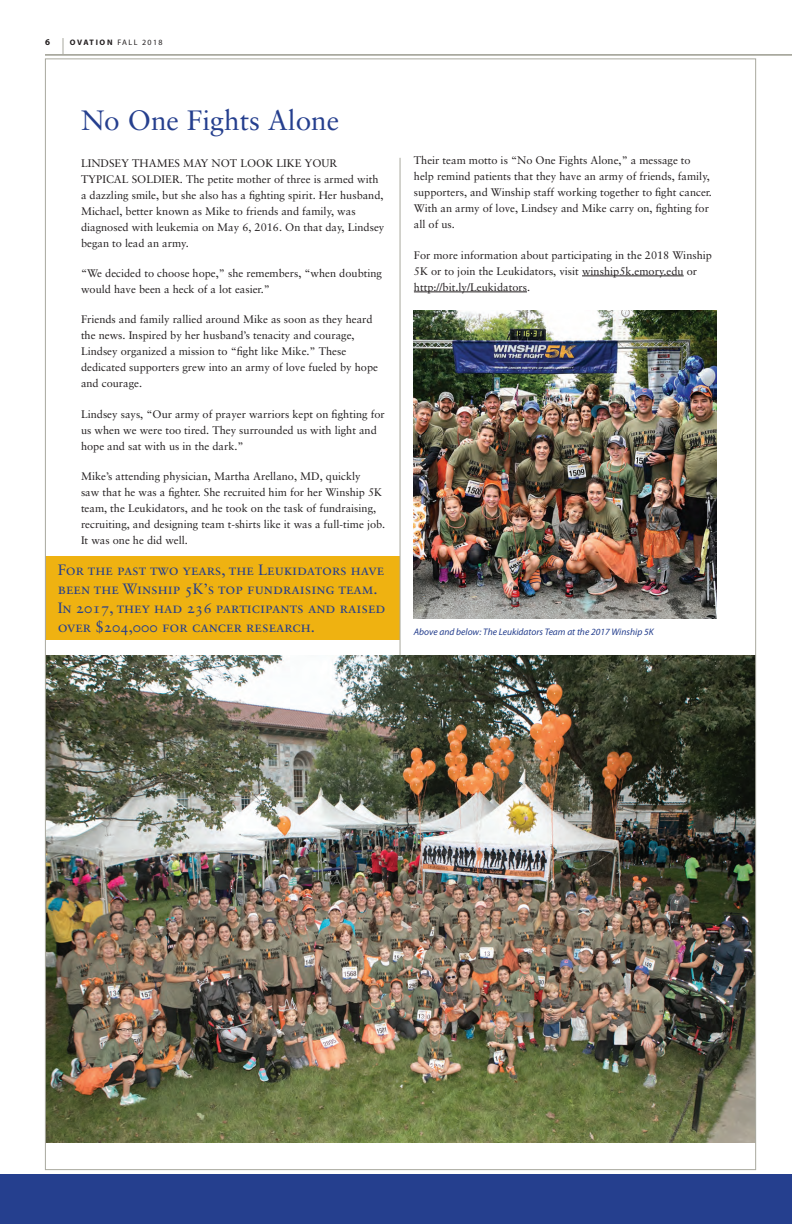
<style>
.page{position:relative;width:792px;height:1224px;background:#fff}
.page>*{position:absolute;margin:0;border:0;box-sizing:border-box;transform-origin:0 0}
.Reg_story_heads_28pt{font:28px "Sabon";color:#253f8e}
.Pull-out_quotes{font:15px/19px "Sabon Roman SC";color:#253f8e}
._11_16_body_copy{font:11px/16px "Sabon";color:#231f20}
.captions{font:italic 9.5px "Myriad Pro";color:#253f8e}
.t1{font:700 9px "Myriad Pro";color:#231f20}
.t2{font:8px "Myriad Pro";letter-spacing:.17em;color:#231f20}
.s1{font-weight:700}
</style>
<div class="page">
<div style="left:45px;top:556px;width:355px;height:84px;background:#efb211"></div>
<hr style="left:400px;top:158px;width:1px;height:498px;background:#a9a99f">
<img style="left:47px;top:656px;width:707px;height:487px">
<div style="left:0;top:1174px;width:792px;height:50px;background:#253f8e"></div>
<hr style="left:45px;top:54px;width:747px;height:2px;background:#a9a99f">
<svg style="left:62px;top:38px;width:2px;height:16px"></svg>
<img style="left:414px;top:310px;width:302px;height:309px">
<hr style="left:582px;top:276px;width:102px;height:1px;background:#231f20">
<hr style="left:414px;top:292px;width:113px;height:1px;background:#231f20">
<p class="t1" style="left:45px;top:36px;width:6px">6</p>
<p class="t2" style="left:70px;top:37px;width:95px"><span class="s1">OVATION</span> FALL 2018</p>
<p class="Reg_story_heads_28pt" style="left:81px;top:103px;width:260px">No One Fights Alone</p>
<p class="_11_16_body_copy" style="left:81px;top:155px;width:305px">LINDSEY THAMES MAY NOT LOOK LIKE YOUR TYPICAL SOLDIER. The petite mother of three is armed with a dazzling smile, but she also has a fighting spirit. Her husband, Michael, better known as Mike to friends and family, was diagnosed with leukemia on May 6, 2016. On that day, Lindsey began to lead an army.</p>
<p class="_11_16_body_copy" style="left:81px;top:265px;width:303px">“We decided to choose hope,” she remembers, “when doubting would have been a heck of a lot easier.”</p>
<p class="_11_16_body_copy" style="left:81px;top:311px;width:299px">Friends and family rallied around Mike as soon as they heard the news. Inspired by her husband’s tenacity and courage, Lindsey organized a mission to “fight like Mike.” These dedicated supporters grew into an army of love fueled by hope and courage.</p>
<p class="_11_16_body_copy" style="left:81px;top:406px;width:305px">Lindsey says, “Our army of prayer warriors kept on fighting for us when we were too tired. They surrounded us with light and hope and sat with us in the dark.”</p>
<p class="_11_16_body_copy" style="left:81px;top:468px;width:306px">Mike’s attending physician, Martha Arellano, MD, quickly<br>saw that he was a fighter. She recruited him for her Winship 5K team, the Leukidators, and he took on the task of fundraising, recruiting, and designing team t-shirts like it was a full-time job.<br>It was one he did well.</p>
<p class="Pull-out_quotes" style="left:58px;top:560px;width:329px">For the past two years, the Leukidators have been the Winship 5K’s top fundraising team.<br>In 2017, they had 236 participants and raised over $204,000 for cancer research.</p>
<p class="_11_16_body_copy" style="left:414px;top:152px;width:300px">Their team motto is “No One Fights Alone,” a message to help remind patients that they have an army of friends, family, supporters, and Winship staff working together to fight cancer.<br>With an army of love, Lindsey and Mike carry on, fighting for all of us.</p>
<p class="_11_16_body_copy" style="left:414px;top:247px;width:300px">For more information about participating in the 2018 Winship<br>5K or to join the Leukidators, visit winship5k.emory.edu or http://bit.ly/Leukidators.</p>
<p class="captions" style="left:414px;top:626px;width:241px">Above and below: The Leukidators Team at the 2017 Winship 5K</p>
</div>
